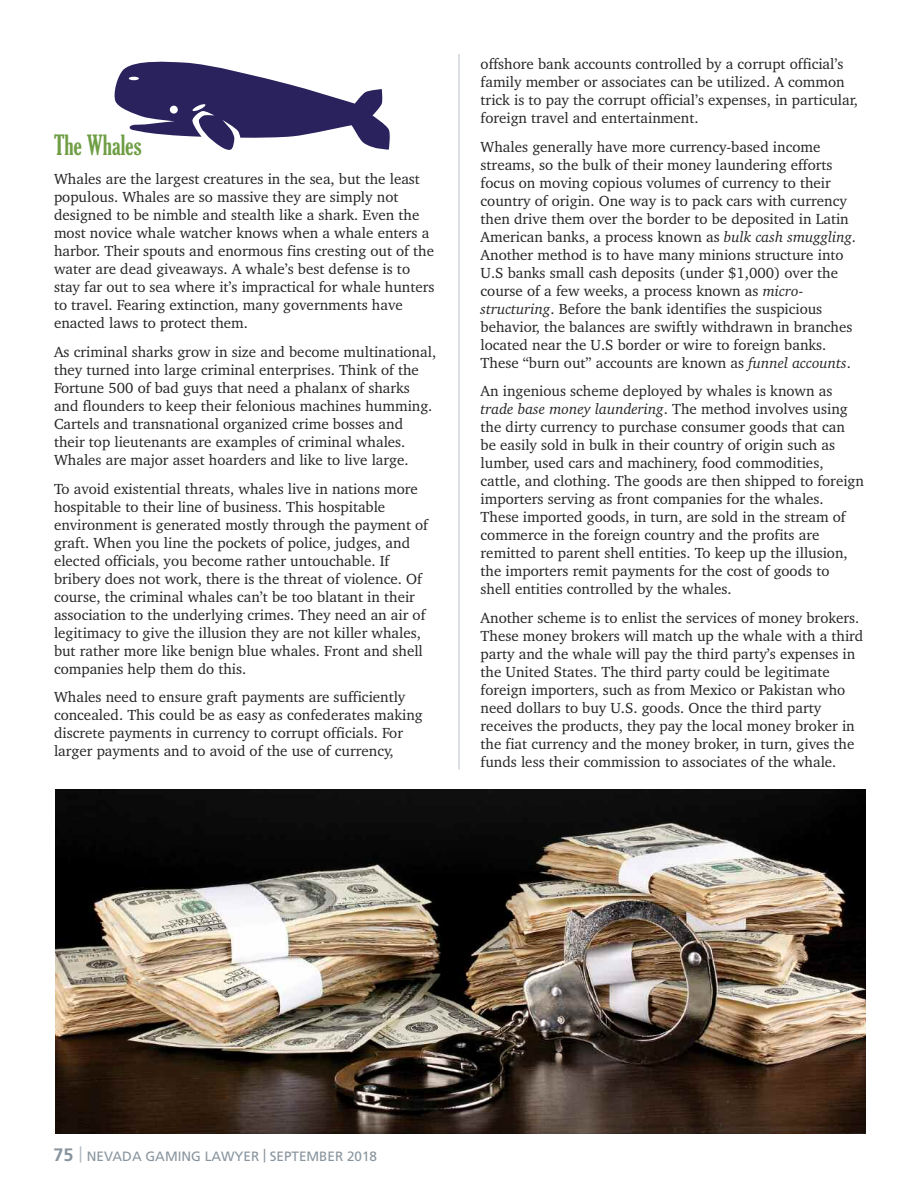
<style>
.page{position:relative;width:918px;height:1188px;background:#fff}
.page>*{position:absolute;margin:0;border:0;box-sizing:border-box;transform-origin:0 0}
.t1{font:extra-condensed 27px "Gloucester";color:#6f9e44}
.t2{font:700 18px "Frutiger";color:#89959e}
.t3{font:15px/18px "Charter";color:#272526}
.t4{font:13.5px "Frutiger";color:#89959e}
.s1{font-style:italic}
</style>
<div class="page">
<svg style="left:80px;top:1146px;width:1px;height:17px"></svg>
<hr style="left:459px;top:54px;width:1px;height:716px;background:#b8bfc6">
<img style="left:56px;top:790px;width:809px;height:343px">
<svg style="left:114px;top:61px;width:276px;height:89px"></svg>
<h1 class="t1" style="left:54px;top:130px;width:89px">The Whales</h1>
<p class="t3" style="left:54px;top:170px;width:382px">Whales are the largest creatures in the sea, but the least populous. Whales are so massive they are simply not designed to be nimble and stealth like a shark. Even the most novice whale watcher knows when a whale enters a harbor. Their spouts and enormous fins cresting out of the water are dead giveaways. A whale’s best defense is to stay far out to sea where it’s impractical for whale hunters to travel. Fearing extinction, many governments have enacted laws to protect them.</p>
<p class="t3" style="left:54px;top:343px;width:384px">As criminal sharks grow in size and become multinational, they turned into large criminal enterprises. Think of the Fortune 500 of bad guys that need a phalanx of sharks and flounders to keep their felonious machines humming.<br>Cartels and transnational organized crime bosses and their top lieutenants are examples of criminal whales.<br>Whales are major asset hoarders and like to live large.</p>
<p class="t3" style="left:54px;top:479px;width:376px">To avoid existential threats, whales live in nations more hospitable to their line of business. This hospitable environment is generated mostly through the payment of graft. When you line the pockets of police, judges, and elected officials, you become rather untouchable. If bribery does not work, there is the threat of violence. Of course, the criminal whales can’t be too blatant in their association to the underlying crimes. They need an air of legitimacy to give the illusion they are not killer whales, but rather more like benign blue whales. Front and shell companies help them do this.</p>
<p class="t3" style="left:54px;top:688px;width:370px">Whales need to ensure graft payments are sufficiently concealed. This could be as easy as confederates making discrete payments in currency to corrupt officials. For larger payments and to avoid of the use of currency,</p>
<p class="t3" style="left:481px;top:55px;width:379px">offshore bank accounts controlled by a corrupt official’s family member or associates can be utilized. A common trick is to pay the corrupt official’s expenses, in particular, foreign travel and entertainment.</p>
<p class="t3" style="left:481px;top:137px;width:377px">Whales generally have more currency-based income streams, so the bulk of their money laundering efforts focus on moving copious volumes of currency to their country of origin. One way is to pack cars with currency then drive them over the border to be deposited in Latin American banks, a process known as <span class="s1">bulk cash smuggling</span>.<br>Another method is to have many minions structure into U.S banks small cash deposits (under $1,000) over the course of a few weeks, a process known as <span class="s1">micro&shy;structuring</span>. Before the bank identifies the suspicious behavior, the balances are swiftly withdrawn in branches located near the U.S border or wire to foreign banks.<br>These “burn out” accounts are known as <span class="s1">funnel accounts</span>.</p>
<p class="t3" style="left:481px;top:382px;width:385px">An ingenious scheme deployed by whales is known as <span class="s1">trade base money laundering</span>. The method involves using the dirty currency to purchase consumer goods that can be easily sold in bulk in their country of origin such as lumber, used cars and machinery, food commodities, cattle, and clothing. The goods are then shipped to foreign importers serving as front companies for the whales.<br>These imported goods, in turn, are sold in the stream of commerce in the foreign country and the profits are remitted to parent shell entities. To keep up the illusion, the importers remit payments for the cost of goods to<br>shell entities controlled by the whales.</p>
<p class="t3" style="left:481px;top:609px;width:384px">Another scheme is to enlist the services of money brokers.<br>These money brokers will match up the whale with a third party and the whale will pay the third party’s expenses in the United States. The third party could be legitimate foreign importers, such as from Mexico or Pakistan who need dollars to buy U.S. goods. Once the third party receives the products, they pay the local money broker in the fiat currency and the money broker, in turn, gives the funds less their commission to associates of the whale.</p>
<p class="t2" style="left:54px;top:1147px;width:22px">75</p>
<p class="t4" style="left:87px;top:1151px;width:292px">NEVADA GAMING LAWYER | SEPTEMBER 2018</p>
</div>
